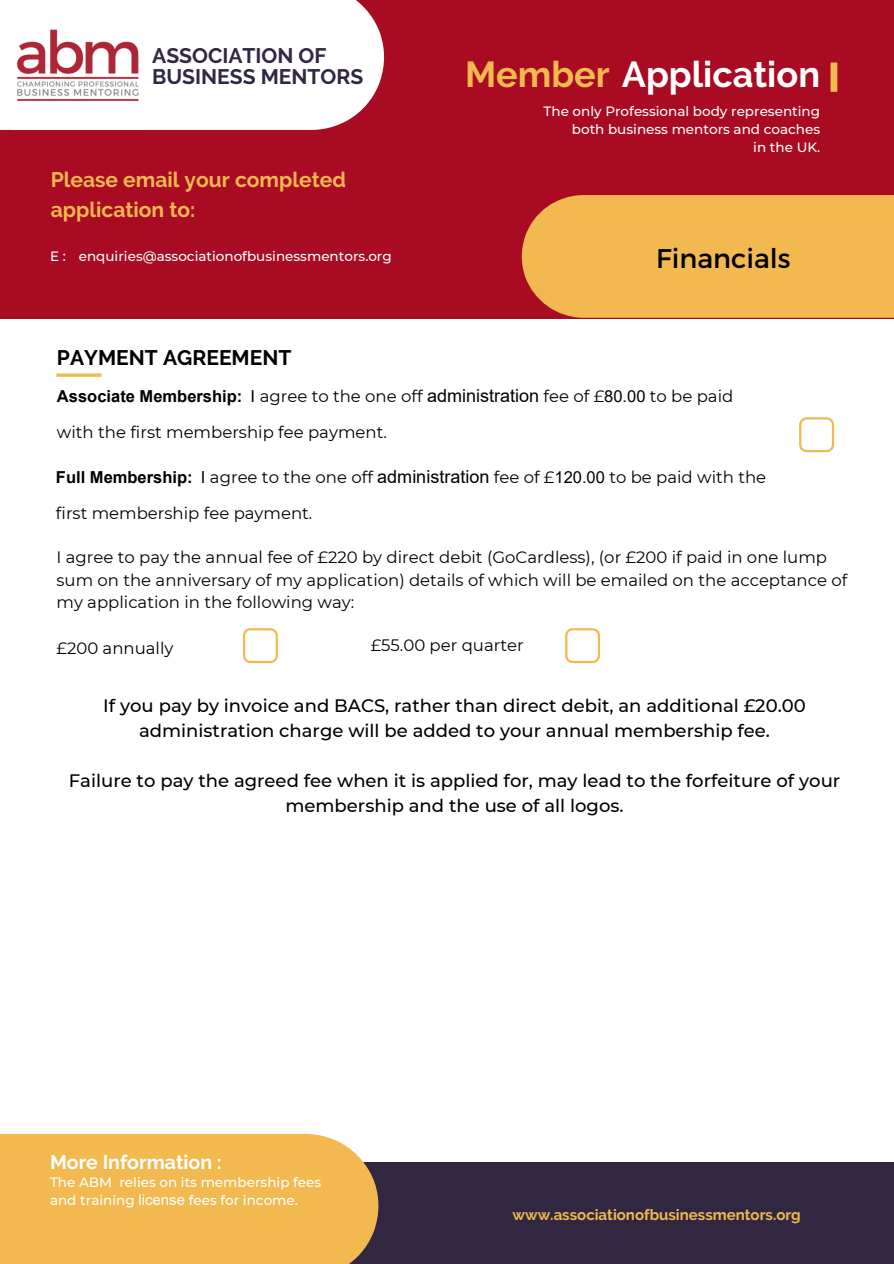
<style>
.page{position:relative;width:894px;height:1264px;background:#fff}
.page>*{position:absolute;margin:0;border:0;box-sizing:border-box;transform-origin:0 0}
.t1{font:700 36px "Raleway";color:#fff}
.t2{font:27px "Montserrat";color:#000}
.t3{font:700 21px/29.2px "Raleway";color:#f2b950}
.t4{font:700 21px/21.5px "Raleway";color:#312741}
.t5{font:700 21px "Raleway";color:#000}
.t6{font:700 19.5px "Raleway";color:#fff}
.t7{font:500 18px/24.8px "Montserrat";color:#000;text-align:center}
.t8{font:16.5px/22.5px "Montserrat";color:#000}
.t9{font:700 15px "Raleway";color:#f2b950}
.t10{font:500 13.5px/18px "Montserrat";color:#fff;text-align:right}
.s1{color:#f2b950}
.s2{font-family:"Arial";font-weight:700}
.s3{font-family:"Arial"}
.s4{font-family:"Arial";font-size:18px}
.s5{font-family:"Arial";font-weight:400;font-size:15px}
</style>
<div class="page">
<div style="left:0;top:0;width:893px;height:318px;background:#a90b22"></div>
<div style="left:521px;top:195px;width:372px;height:123px;background:#f2b950"></div>
<div style="left:830px;top:62px;width:7px;height:30px;background:#f2b950"></div>
<div style="left:0;top:1161px;width:893px;height:102px;background:#312741"></div>
<div style="left:0;top:1134px;width:378px;height:129px;background:#f2b950"></div>
<div style="left:0;top:0;width:384px;height:130px;background:#fff"></div>
<img style="left:11px;top:0;width:131px;height:129px">
<svg style="left:56px;top:373px;width:45px;height:4px"></svg>
<svg style="left:799px;top:417px;width:34px;height:35px"></svg>
<svg style="left:243px;top:628px;width:35px;height:35px"></svg>
<svg style="left:565px;top:628px;width:35px;height:35px"></svg>
<p class="t4" style="left:152px;top:45px;width:212px">ASSOCIATION OF<br>BUSINESS MENTORS</p>
<p class="t3" style="left:51px;top:165px;width:297px">Please email your completed application to:</p>
<p class="t10" style="left:50px;top:247px;width:17px">E :</p>
<p class="t10" style="left:79px;top:247px;width:314px">enquiries@associationofbusinessmentors.org</p>
<p class="t1" style="left:465px;top:53px;width:356px"><span class="s1">Member</span> Application</p>
<p class="t10" style="left:543px;top:102px;width:278px">The only Professional body representing both business mentors and coaches</p>
<p class="t10" style="left:753px;top:138px;width:68px">in the UK.</p>
<p class="t2" style="left:656px;top:240px;width:136px">Financials</p>
<p class="t5" style="left:57px;top:345px;width:236px">PAYMENT AGREEMENT</p>
<p class="t8" style="left:57px;top:378px;width:677px;line-height:35.8px"><span class="s2">Associate Membership:</span> <span class="s3">I</span> agree to the one off <span class="s4">administration</span> fee of £<span class="s3">80.00</span> to be paid with the first membership fee payment.</p>
<p class="t8" style="left:56px;top:459px;width:711px;line-height:35.8px"><span class="s2">Full Membership:</span> <span class="s3">I</span> agree to the one off <span class="s4">administration</span> fee of £<span class="s3">120.00</span> to be paid with the first membership fee payment.</p>
<p class="t8" style="left:56px;top:546px;width:792px">I agree to pay the annual fee of £220 by direct debit (GoCardless), (or £200 if paid in one lump sum on the anniversary of my application) details of which will be emailed on the acceptance of my application in the following way:</p>
<p class="t8" style="left:56px;top:636px;width:118px">£200 annually</p>
<p class="t8" style="left:370px;top:634px;width:154px">£55.00 per quarter</p>
<p class="t7" style="left:103px;top:693px;width:703px">If you pay by invoice and BACS, rather than direct debit, an additional £20.00 administration charge will be added to your annual membership fee.</p>
<p class="t7" style="left:69px;top:768px;width:772px">Failure to pay the agreed fee when it is applied for, may lead to the forfeiture of your membership and the use of all logos.</p>
<p class="t6" style="left:50px;top:1150px;width:173px">More Information :</p>
<p class="t10" style="left:50px;top:1172px;width:273px;line-height:18.6px;text-align:left">The ABM relies on its membership fees and training <span class="s5">license</span> fees for income.</p>
<p class="t9" style="left:512px;top:1205px;width:290px">www.associationofbusinessmentors.org</p>
</div>
